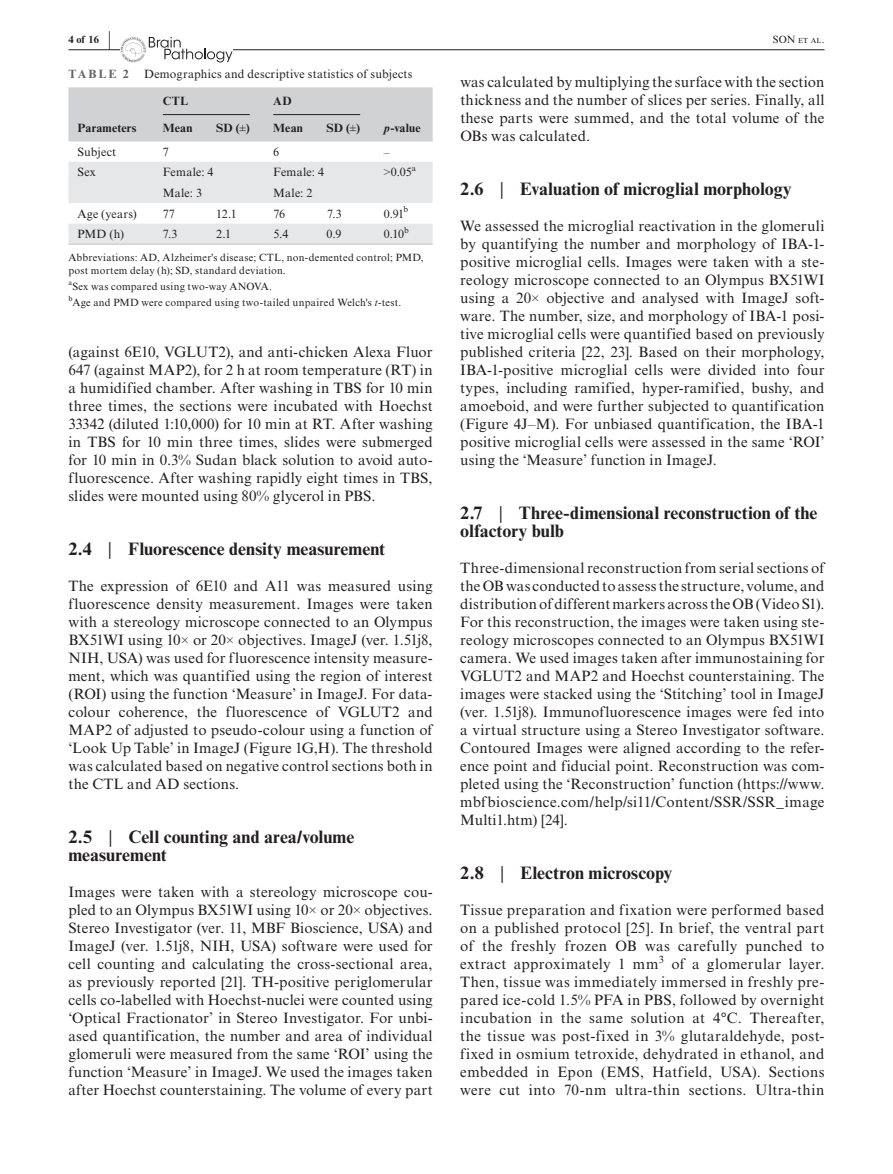
<style>
.page{position:relative;width:893px;height:1174px;background:#fff}
.page>*{position:absolute;margin:0;border:0;box-sizing:border-box;transform-origin:0 0}
.t1{font:700 18px/18px "Times New Roman MT Std";color:#231f20}
.t2{font:15px/18px "Times New Roman MT Std";letter-spacing:.02em;color:#231f20;text-align:justify}
.t3{font:12px "Times New Roman MT Std";letter-spacing:.02em;color:#231f20}
.t4{font:700 12px "Times New Roman MT Std";letter-spacing:.015em;color:#231f20}
.t5{font:700 12px "Times New Roman MT Std";letter-spacing:.155em;color:#636366}
.t6{font:10.5px/13.5px "Times New Roman MT Std";letter-spacing:.025em;color:#231f20}
.t7{font:10.5px "Times New Roman MT Std";color:#231f20}
.t8{font:700 10.5px "Times New Roman MT Std";color:#231f20}
.t9{font:7.35px "Times New Roman MT Std";color:#231f20}
.s1{font-size:20.25px}
.s2{font-size:7.35px}
.s3{font-family:"Times New Roman";font-weight:400}
.s4{font-style:italic}
.s5{font-family:"Times New Roman"}
.s6{font-weight:400}
</style>
<div class="page">
<hr style="left:68px;top:49px;width:756px;height:1px;background:#231f20">
<svg style="left:121px;top:37px;width:112px;height:25px"></svg>
<div style="left:68px;top:87px;width:365px;height:54px;background:#d1d2d4"></div>
<svg style="left:68px;top:162px;width:365px;height:81px"></svg>
<hr style="left:68px;top:243px;width:86px;height:2px;background:#d1d2d4">
<hr style="left:154px;top:243px;width:53px;height:2px;background:#d1d2d4">
<hr style="left:207px;top:243px;width:57px;height:2px;background:#d1d2d4">
<hr style="left:264px;top:243px;width:54px;height:2px;background:#d1d2d4">
<hr style="left:318px;top:243px;width:57px;height:2px;background:#d1d2d4">
<hr style="left:375px;top:243px;width:58px;height:2px;background:#d1d2d4">
<hr style="left:163px;top:114px;width:87px;height:1px;background:#231f20">
<hr style="left:273px;top:114px;width:87px;height:1px;background:#231f20">
<p class="t8" style="left:68px;top:33px;width:43px">4 of 16 <span class="s1">|</span></p>
<p class="t7" style="left:773px;top:33px;width:53px">SON <span class="s2">et al</span>.</p>
<p class="t5" style="left:68px;top:66px;width:62px">TABLE 2</p>
<p class="t3" style="left:144px;top:67px;width:270px">Demographics and descriptive statistics of subjects</p>
<p class="t4" style="left:77px;top:121px;width:60px">Parameters</p>
<p class="t4" style="left:163px;top:94px;width:27px">CTL</p>
<p class="t4" style="left:273px;top:94px;width:20px">AD</p>
<p class="t4" style="left:163px;top:121px;width:31px">Mean</p>
<p class="t4" style="left:216px;top:121px;width:35px">SD (<span class="s3">±</span>)</p>
<p class="t4" style="left:273px;top:121px;width:31px">Mean</p>
<p class="t4" style="left:327px;top:121px;width:35px">SD (<span class="s3">±</span>)</p>
<p class="t4" style="left:384px;top:121px;width:38px"><span class="s4">p</span>-value</p>
<p class="t3" style="left:77px;top:145px;width:40px">Subject</p>
<p class="t3" style="left:163px;top:145px;width:7px">7</p>
<p class="t3" style="left:273px;top:145px;width:7px">6</p>
<p class="t3" style="left:384px;top:145px;width:7px">–</p>
<p class="t3" style="left:77px;top:165px;width:20px">Sex</p>
<p class="t3" style="left:163px;top:165px;width:52px">Female: 4</p>
<p class="t3" style="left:273px;top:165px;width:52px">Female: 4</p>
<p class="t3" style="left:384px;top:165px;width:34px"><span class="s5">&gt;</span>0.05<sup>a</sup></p>
<p class="t3" style="left:163px;top:186px;width:41px">Male: 3</p>
<p class="t3" style="left:273px;top:186px;width:41px">Male: 2</p>
<p class="t3" style="left:77px;top:207px;width:61px">Age (years)</p>
<p class="t3" style="left:163px;top:207px;width:13px">77</p>
<p class="t3" style="left:216px;top:207px;width:22px">12.1</p>
<p class="t3" style="left:273px;top:207px;width:13px">76</p>
<p class="t3" style="left:327px;top:207px;width:16px">7.3</p>
<p class="t3" style="left:384px;top:207px;width:26px">0.91<sup>b</sup></p>
<p class="t3" style="left:77px;top:227px;width:48px">PMD (h)</p>
<p class="t3" style="left:163px;top:227px;width:16px">7.3</p>
<p class="t3" style="left:216px;top:227px;width:17px">2.1</p>
<p class="t3" style="left:273px;top:227px;width:17px">5.4</p>
<p class="t3" style="left:327px;top:227px;width:17px">0.9</p>
<p class="t3" style="left:384px;top:227px;width:27px">0.10<sup>b</sup></p>
<p class="t6" style="left:68px;top:250px;width:357px">Abbreviations: AD, Alzheimer's disease; CTL, non-demented control; PMD, post mortem delay (h); SD, standard deviation.</p>
<p class="t9" style="left:68px;top:278px;width:5px">a</p>
<p class="t6" style="left:72px;top:280px;width:201px">Sex was compared using two-way ANOVA.</p>
<p class="t9" style="left:68px;top:294px;width:6px">b</p>
<p class="t6" style="left:72px;top:295px;width:330px">Age and PMD were compared using two-tailed unpaired Welch's <span class="s4">t</span>-test.</p>
<p class="t2" style="left:68px;top:343px;width:366px">(against 6E10, VGLUT2), and anti-chicken Alexa Fluor 647 (against MAP2), for 2 h at room temperature (RT) in a humidified chamber. After washing in TBS for 10 min three times, the sections were incubated with Hoechst 33342 (diluted 1:10,000) for 10 min at RT. After washing in TBS for 10 min three times, slides were submerged for 10 min in 0.3% Sudan black solution to avoid auto&shy;fluorescence. After washing rapidly eight times in TBS, slides were mounted using 80% glycerol in PBS.</p>
<p class="t1" style="left:68px;top:540px;width:318px">2.4 <span class="s6">|</span> Fluorescence density measurement</p>
<p class="t2" style="left:68px;top:577px;width:366px">The expression of 6E10 and A11 was measured using fluorescence density measurement. Images were taken with a stereology microscope connected to an Olympus BX51WI using 10<span class="s5">×</span> or 20<span class="s5">×</span> objectives. ImageJ (ver. 1.51j8, NIH, USA) was used for fluorescence intensity measure&shy;ment, which was quantified using the region of interest (ROI) using the function ‘Measure’ in ImageJ. For data&shy;colour coherence, the fluorescence of VGLUT2 and MAP2 of adjusted to pseudo-colour using a function of ‘Look Up Table’ in ImageJ (Figure 1G,H). The threshold was calculated based on negative control sections both in the CTL and AD sections.</p>
<p class="t1" style="left:68px;top:828px;width:287px">2.5 <span class="s6">|</span> Cell counting and area/volume measurement</p>
<p class="t2" style="left:68px;top:883px;width:366px">Images were taken with a stereology microscope cou&shy;pled to an Olympus BX51WI using 10<span class="s5">×</span> or 20<span class="s5">×</span> objectives.<br>Stereo Investigator (ver. 11, MBF Bioscience, USA) and ImageJ (ver. 1.51j8, NIH, USA) software were used for cell counting and calculating the cross-sectional area, as previously reported [21]. TH-positive periglomerular cells co-labelled with Hoechst-nuclei were counted using ‘Optical Fractionator’ in Stereo Investigator. For unbi&shy;ased quantification, the number and area of individual glomeruli were measured from the same ‘ROI’ using the function ‘Measure’ in ImageJ. We used the images taken after Hoechst counterstaining. The volume of every part</p>
<p class="t2" style="left:460px;top:73px;width:366px">was calculated by multiplying the surface with the section thickness and the number of slices per series. Finally, all these parts were summed, and the total volume of the OBs was calculated.</p>
<p class="t1" style="left:460px;top:180px;width:333px">2.6 <span class="s6">|</span> Evaluation of microglial morphology</p>
<p class="t2" style="left:460px;top:217px;width:366px">We assessed the microglial reactivation in the glomeruli by quantifying the number and morphology of IBA-1- positive microglial cells. Images were taken with a ste&shy;reology microscope connected to an Olympus BX51WI using a 20<span class="s5">×</span> objective and analysed with ImageJ soft&shy;ware. The number, size, and morphology of IBA-1 posi&shy;tive microglial cells were quantified based on previously published criteria [22, 23]. Based on their morphology, IBA-1-positive microglial cells were divided into four types, including ramified, hyper-ramified, bushy, and amoeboid, and were further subjected to quantification (Figure 4J–M). For unbiased quantification, the IBA-1 positive microglial cells were assessed in the same ‘ROI’ using the ‘Measure’ function in ImageJ.</p>
<p class="t1" style="left:460px;top:504px;width:359px">2.7 <span class="s6">|</span> Three-dimensional reconstruction of the olfactory bulb</p>
<p class="t2" style="left:460px;top:559px;width:366px">Three-dimensional reconstruction from serial sections of the OB was conducted to assess the structure, volume, and distribution of different markers across the OB (Video S1).<br>For this reconstruction, the images were taken using ste&shy;reology microscopes connected to an Olympus BX51WI camera. We used images taken after immunostaining for VGLUT2 and MAP2 and Hoechst counterstaining. The images were stacked using the ‘Stitching’ tool in ImageJ (ver. 1.51j8). Immunofluorescence images were fed into a virtual structure using a Stereo Investigator software.<br>Contoured Images were aligned according to the refer&shy;ence point and fiducial point. Reconstruction was com&shy;pleted using the ‘Reconstruction’ function (https://www. mbfbioscience.com/help/si11/Content/SSR/SSR_image Multi1.htm) [24].</p>
<p class="t1" style="left:460px;top:864px;width:214px">2.8 <span class="s6">|</span> Electron microscopy</p>
<p class="t2" style="left:460px;top:901px;width:366px">Tissue preparation and fixation were performed based on a published protocol [25]. In brief, the ventral part of the freshly frozen OB was carefully punched to extract approximately 1 mm</p>
<p class="t6" style="left:659px;top:952px;width:7px">3</p>
<p class="t2" style="left:460px;top:955px;width:366px;text-indent:211px">of a glomerular layer.<br>Then, tissue was immediately immersed in freshly pre&shy;pared ice-cold 1.5% PFA in PBS, followed by overnight incubation in the same solution at 4°C. Thereafter, the tissue was post-fixed in 3% glutaraldehyde, post&shy;fixed in osmium tetroxide, dehydrated in ethanol, and embedded in Epon (EMS, Hatfield, USA). Sections were cut into 70-nm ultra-thin sections. Ultra-thin</p>
</div>
